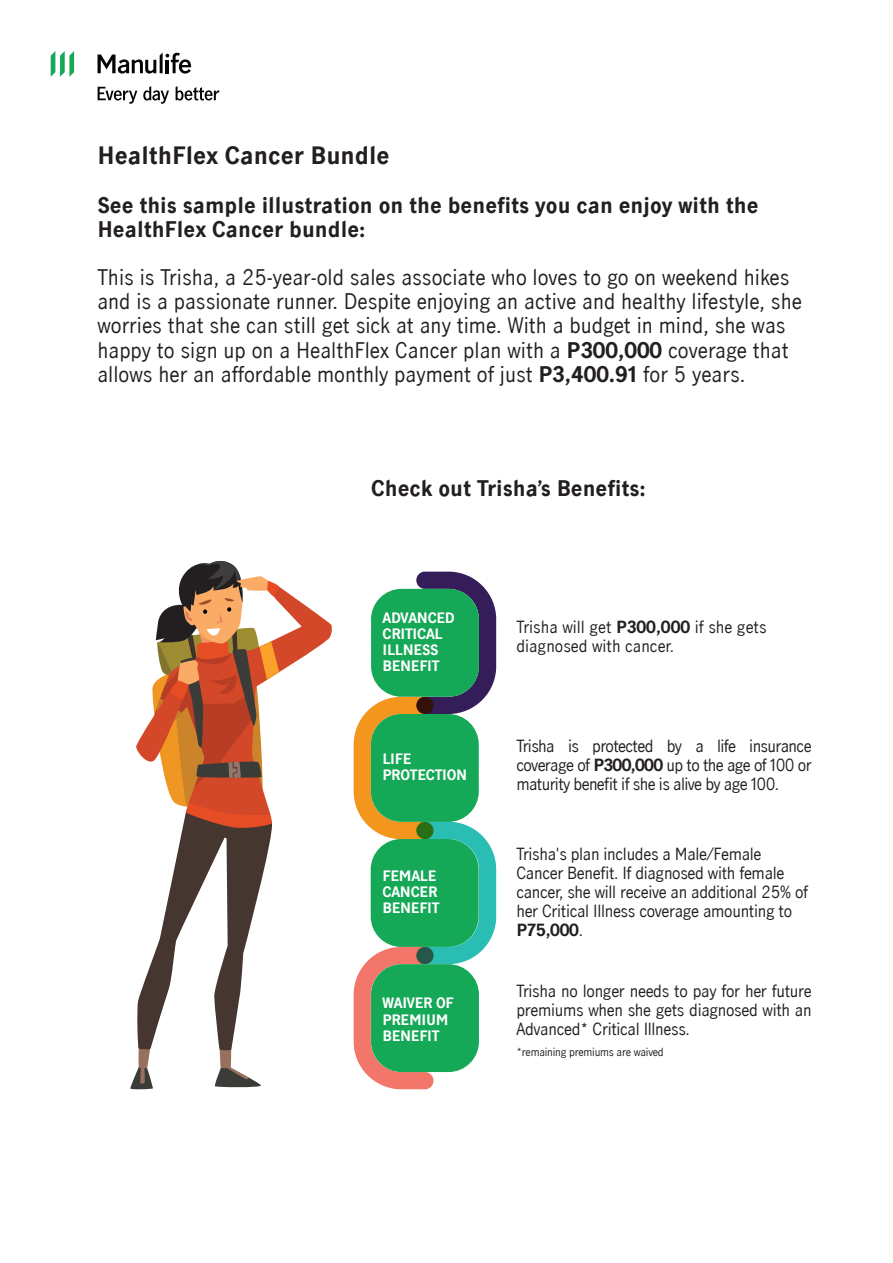
<style>
.page{position:relative;width:893px;height:1263px;background:#fff}
.page>*{position:absolute;margin:0;border:0;box-sizing:border-box;transform-origin:0 0}
.t1{font:700 22.5px "Manulife JH Sans";color:#231f20}
.t2{font:20.25px/24.3px "Manulife JH Sans";color:#231f20}
.t3{font:700 20.25px/24.3px "Manulife JH Sans";color:#231f20}
.t4{font:15.75px/18.9px "Manulife JH Sans";letter-spacing:-.02em;color:#231f20;text-align:justify}
.t5{font:15.75px/18.9px "Manulife JH Sans";color:#231f20}
.t6{font:700 13.5px/16.2px "Manulife JH Sans";letter-spacing:-.02em;color:#fff}
.t7{font:10.5px "Manulife JH Sans";letter-spacing:-.02em;color:#231f20}
.s1{font-weight:700}
</style>
<div class="page">
<svg style="left:130px;top:561px;width:202px;height:529px"></svg>
<svg style="left:354px;top:572px;width:142px;height:517px"></svg>
<div style="left:371px;top:589px;width:108px;height:108px;background:#15a857;border-radius:30px"></div>
<div style="left:371px;top:714px;width:108px;height:108px;background:#15a857;border-radius:30px"></div>
<div style="left:371px;top:839px;width:108px;height:108px;background:#15a857;border-radius:30px"></div>
<div style="left:371px;top:964px;width:108px;height:108px;background:#15a857;border-radius:30px"></div>
<svg style="left:51px;top:51px;width:23px;height:26px"></svg>
<svg style="left:98px;top:53px;width:93px;height:21px"></svg>
<svg style="left:98px;top:87px;width:39px;height:17px"></svg>
<svg style="left:143px;top:86px;width:26px;height:18px"></svg>
<svg style="left:176px;top:86px;width:43px;height:15px"></svg>
<h1 class="t1" style="left:97px;top:139px;width:294px">HealthFlex Cancer Bundle</h1>
<p class="t3" style="left:97px;top:192px;width:663px">See this sample illustration on the benefits you can enjoy with the<br>HealthFlex Cancer bundle:</p>
<p class="t2" style="left:97px;top:264px;width:706px">This is Trisha, a 25-year-old sales associate who loves to go on weekend hikes and is a passionate runner. Despite enjoying an active and healthy lifestyle, she worries that she can still get sick at any time. With a budget in mind, she was happy to sign up on a HealthFlex Cancer plan with a <span class="s1">P300,000</span> coverage that allows her an affordable monthly payment of just <span class="s1">P3,400.91</span> for 5 years.</p>
<p class="t3" style="left:371px;top:475px;width:276px">Check out Trisha’s Benefits:</p>
<p class="t6" style="left:382px;top:609px;width:74px">ADVANCED<br>CRITICAL<br>ILLNESS<br>BENEFIT</p>
<p class="t6" style="left:382px;top:750px;width:86px">LIFE<br>PROTECTION</p>
<p class="t6" style="left:382px;top:867px;width:59px">FEMALE<br>CANCER<br>BENEFIT</p>
<p class="t6" style="left:382px;top:994px;width:73px">WAIVER OF<br>PREMIUM<br>BENEFIT</p>
<p class="t5" style="left:516px;top:617px;width:252px">Trisha will get <span class="s1">P300,000</span> if she gets diagnosed with cancer.</p>
<p class="t4" style="left:516px;top:735px;width:297px">Trisha is protected by a life insurance coverage of <span class="s1">P300,000</span> up to the age of 100 or maturity benefit if she is alive by age 100.</p>
<p class="t4" style="left:516px;top:844px;width:293px;text-align:left">Trisha's plan includes a Male/Female Cancer Benefit. If diagnosed with female cancer, she will receive an additional 25% of her Critical Illness coverage amounting to <span class="s1">P75,000</span>.</p>
<p class="t4" style="left:516px;top:981px;width:297px">Trisha no longer needs to pay for her future premiums when she gets diagnosed with an Advanced* Critical Illness.</p>
<p class="t7" style="left:516px;top:1045px;width:149px">*remaining premiums are waived</p>
</div>
